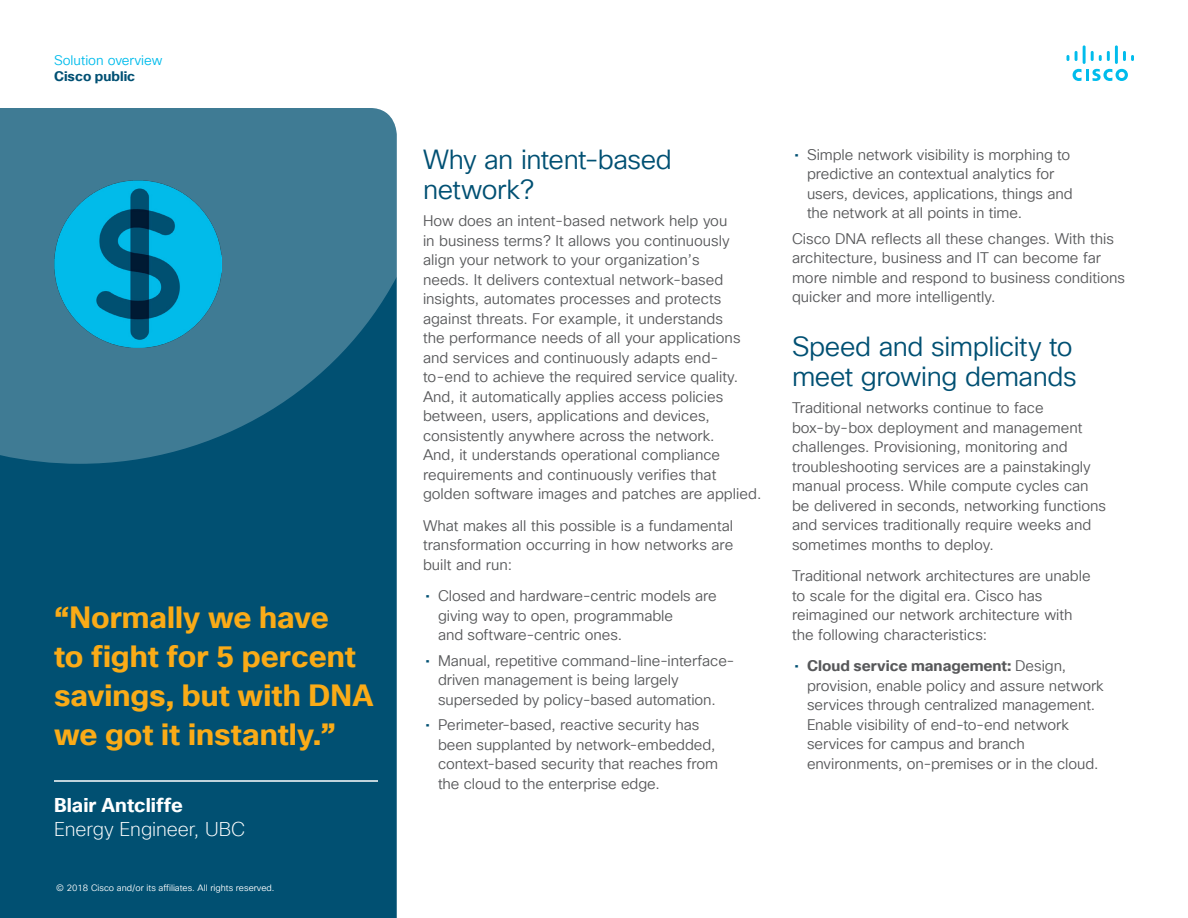
<style>
.page{position:relative;width:1188px;height:918px;background:#fff}
.page>*{position:absolute;margin:0;border:0;box-sizing:border-box;transform-origin:0 0}
.Pull_Quote_Body{font:700 30px/39px "Cisco Sans TT";color:#faab17}
.Subhead2_Indigo{font:27px/30px "Cisco Sans TT Light";letter-spacing:-.015em;color:#005073}
.Pull_Quote_Author_Ti{font:200 19.5px "Cisco Sans TT";letter-spacing:-.005em;color:#fff}
.Pull_Quote_Author_Na{font:700 19.5px "Cisco Sans TT";letter-spacing:.005em;color:#fff}
.Body{font:15px/19.5px "Cisco Sans TT Light";color:#57585a}
.t1{font:13.5px "Cisco Sans TT Light";color:#01bcec}
.t2{font:700 13.5px "Cisco Sans TT";color:#005073}
.Footer_white{font:9px "Cisco Sans TT Light";color:#fff}
.s1{font-family:"Cisco Sans TT";color:#005073}
.s2{font-family:"Cisco Sans TT";font-weight:700}
</style>
<div class="page">
<svg style="left:1073px;top:69px;width:55px;height:12px"></svg>
<svg style="left:1067px;top:55px;width:2px;height:6px"></svg>
<svg style="left:1075px;top:51px;width:3px;height:10px"></svg>
<hr style="left:1083px;top:45px;width:3px;height:19px;background:#01bcec">
<svg style="left:1091px;top:51px;width:19px;height:10px"></svg>
<hr style="left:1115px;top:45px;width:3px;height:19px;background:#01bcec">
<svg style="left:1123px;top:51px;width:11px;height:10px"></svg>
<div style="left:0;top:464px;width:397px;height:454px;background:#015072"></div>
<hr style="left:54px;top:780px;width:324px;height:2px;background:#fff">
<svg style="left:0;top:108px;width:397px;height:356px;background:#35748f"></svg>
<img style="left:54px;top:180px;width:167px;height:167px">
<p class="t1" style="left:54px;top:51px;width:110px">Solution overview</p>
<p class="t2" style="left:54px;top:67px;width:83px">Cisco public</p>
<p class="Pull_Quote_Body" style="left:54px;top:599px;width:321px">“Normally we have<br>to fight for 5 percent savings, but with DNA we got it instantly.”</p>
<p class="Pull_Quote_Author_Na" style="left:54px;top:792px;width:130px">Blair Antcliffe</p>
<p class="Pull_Quote_Author_Ti" style="left:54px;top:816px;width:193px">Energy Engineer, UBC</p>
<p class="Footer_white" style="left:56px;top:882px;width:220px">© 2018 Cisco and/or its affiliates. All rights reserved.</p>
<p class="Subhead2_Indigo" style="left:423px;top:146px;width:251px">Why an intent-based network?</p>
<p class="Body" style="left:423px;top:212px;width:340px">How does an intent-based network help you<br>in business terms? It allows you continuously align your network to your organization’s<br>needs. It delivers contextual network-based insights, automates processes and protects against threats. For example, it understands<br>the performance needs of all your applications and services and continuously adapts end&shy;to-end to achieve the required service quality.<br>And, it automatically applies access policies between, users, applications and devices, consistently anywhere across the network.<br>And, it understands operational compliance requirements and continuously verifies that golden software images and patches are applied.</p>
<p class="Body" style="left:423px;top:516px;width:312px;text-align:justify">What makes all this possible is a fundamental transformation occurring in how networks are built and run:</p>
<p class="Body" style="left:438px;top:587px;width:280px;text-indent:-13px"><span class="s1">•</span> Closed and hardware-centric models are giving way to open, programmable<br>and software-centric ones.</p>
<p class="Body" style="left:438px;top:651px;width:298px;text-indent:-13px"><span class="s1">•</span> Manual, repetitive command-line-interface&shy;driven management is being largely superseded by policy-based automation.</p>
<p class="Body" style="left:438px;top:716px;width:282px;text-indent:-13px"><span class="s1">•</span> Perimeter-based, reactive security has been supplanted by network-embedded, context-based security that reaches from the cloud to the enterprise edge.</p>
<p class="Body" style="left:807px;top:145px;width:267px;text-indent:-13px"><span class="s1">•</span> Simple network visibility is morphing to predictive an contextual analytics for users, devices, applications, things and the network at all points in time.</p>
<p class="Body" style="left:792px;top:229px;width:335px">Cisco DNA reflects all these changes. With this architecture, business and IT can become far more nimble and respond to business conditions quicker and more intelligently.</p>
<p class="Subhead2_Indigo" style="left:792px;top:333px;width:286px">Speed and simplicity to meet growing demands</p>
<p class="Body" style="left:792px;top:399px;width:316px">Traditional networks continue to face box-by-box deployment and management challenges. Provisioning, monitoring and troubleshooting services are a painstakingly manual process. While compute cycles can be delivered in seconds, networking functions and services traditionally require weeks and sometimes months to deploy.</p>
<p class="Body" style="left:792px;top:567px;width:300px">Traditional network architectures are unable to scale for the digital era. Cisco has reimagined our network architecture with the following characteristics:</p>
<p class="Body" style="left:807px;top:657px;width:298px;text-indent:-13px"><span class="s1">•</span> <span class="s2">Cloud service management:</span> Design, provision, enable policy and assure network services through centralized management.<br>Enable visibility of end-to-end network services for campus and branch environments, on-premises or in the cloud.</p>
</div>
